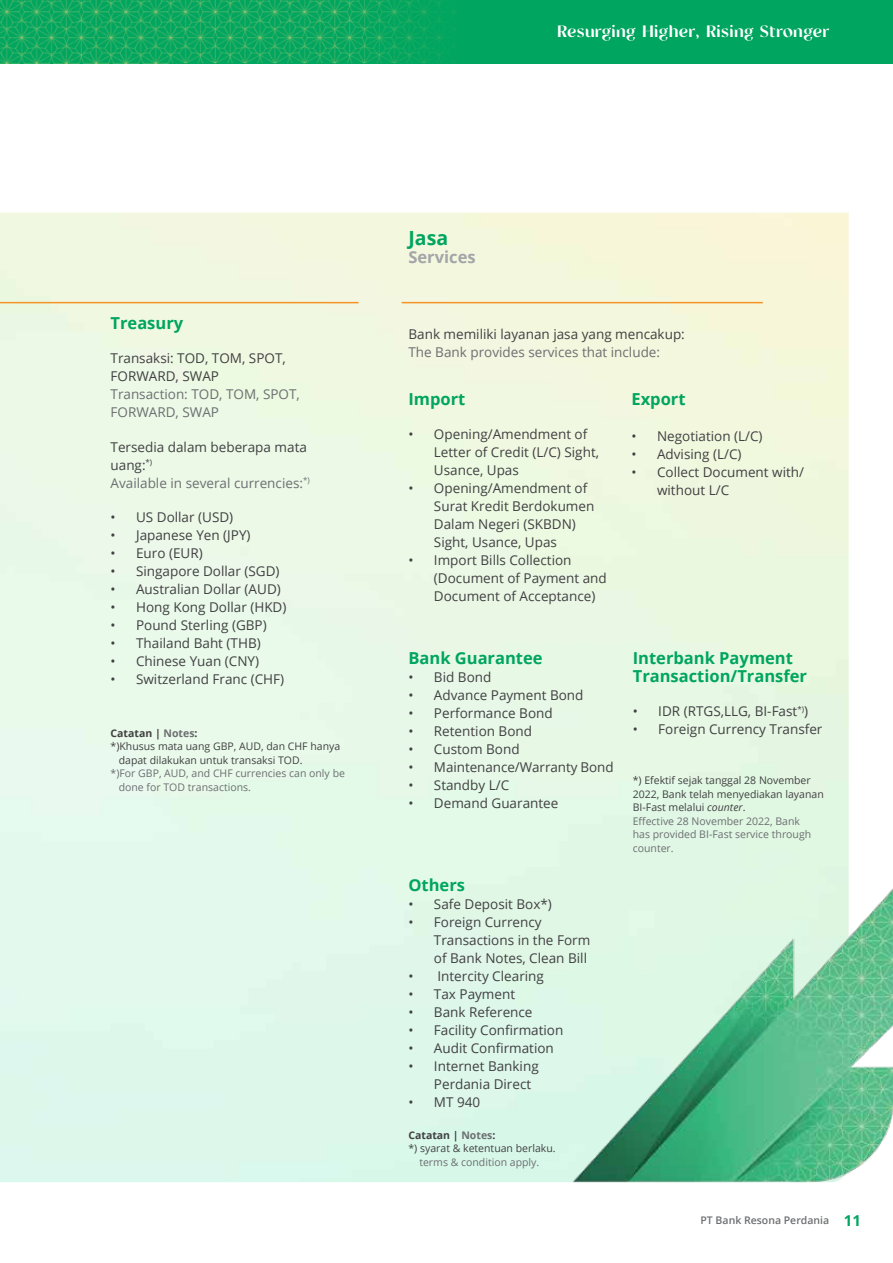
<style>
.page{position:relative;width:893px;height:1263px;background:#fff}
.page>*{position:absolute;margin:0;border:0;box-sizing:border-box;transform-origin:0 0}
.t1{font:700 19.5px "Open Sans";color:#00a55f}
.t2{font:700 16.5px/18px "Open Sans";color:#00a55f}
.t3{font:16.5px "Tangerine";letter-spacing:.02em;color:#fff}
.t4{font:700 16.5px "Open Sans";color:#a3a5a8}
.t5{font:13.5px/18px "Open Sans";color:#414042}
.t6{font:13.5px/18px "Open Sans";color:#6d6e71}
.t7{font:10.5px/13.5px "Open Sans";color:#414042}
.t8{font:10.5px/13.5px "Open Sans";color:#6d6e71}
.t9{font:600 10.5px "Open Sans";color:#6d6e71}
.t10{font:700 10.5px "Open Sans";color:#414042}
.s1{color:#6d6e71}
.s2{font-weight:700}
.s3{font-weight:700;color:#6d6e71}
.s4{font-style:italic}
.s5{font-weight:700;font-size:15px;color:#00a55f}
</style>
<div class="page">
<div style="left:0;top:0;width:893px;height:64px;background:#00a55f"></div>
<img style="left:0;top:0;width:455px;height:64px">
<hr style="left:0;top:302px;width:359px;height:1px;background:#f49427">
<hr style="left:402px;top:302px;width:361px;height:1px;background:#f49427">
<img style="left:557px;top:873px;width:336px;height:309px">
<p class="t3" style="left:557px;top:22px;width:274px">Resurging Higher, Rising Stronger</p>
<p class="t2" style="left:111px;top:314px;width:74px">Treasury</p>
<p class="t5" style="left:111px;top:349px;width:177px">Transaksi: TOD, TOM, SPOT,<br>FORWARD, SWAP</p>
<p class="t6" style="left:111px;top:385px;width:191px">Transaction: TOD, TOM, SPOT,<br>FORWARD, SWAP</p>
<p class="t5" style="left:111px;top:437px;width:201px">Tersedia dalam beberapa mata uang:<sup>*)<br></sup><span class="s1">Available in several currencies:</span><sup>*)</sup></p>
<p class="t5" style="left:111px;top:508px;width:124px">• US Dollar (USD)</p>
<p class="t5" style="left:111px;top:526px;width:142px">• Japanese Yen (JPY)</p>
<p class="t5" style="left:111px;top:544px;width:94px">• Euro (EUR)</p>
<p class="t5" style="left:111px;top:562px;width:170px">• Singapore Dollar (SGD)</p>
<p class="t5" style="left:111px;top:580px;width:172px">• Australian Dollar (AUD)</p>
<p class="t5" style="left:111px;top:598px;width:177px">• Hong Kong Dollar (HKD)</p>
<p class="t5" style="left:111px;top:616px;width:158px">• Pound Sterling (GBP)</p>
<p class="t5" style="left:111px;top:634px;width:152px">• Thailand Baht (THB)</p>
<p class="t5" style="left:111px;top:652px;width:150px">• Chinese Yuan (CNY)</p>
<p class="t5" style="left:111px;top:670px;width:175px">• Switzerland Franc (CHF)</p>
<p class="t10" style="left:111px;top:725px;width:88px">Catatan | <span class="s1">Notes</span>:</p>
<p class="t7" style="left:111px;top:739px;width:231px">*)Khusus mata uang GBP, AUD, dan CHF hanya</p>
<p class="t7" style="left:119px;top:753px;width:185px">dapat dilakukan untuk transaksi TOD.</p>
<p class="t8" style="left:119px;top:766px;width:228px;text-indent:-8px">*)For GBP, AUD, and CHF currencies can only be done for TOD transactions.</p>
<h1 class="t1" style="left:408px;top:224px;width:41px">Jasa</h1>
<p class="t4" style="left:408px;top:245px;width:69px">Services</p>
<p class="t5" style="left:408px;top:324px;width:278px">Bank memiliki layanan jasa yang mencakup:</p>
<p class="t6" style="left:408px;top:342px;width:253px">The Bank provides services that include:</p>
<p class="t2" style="left:408px;top:390px;width:58px">Import</p>
<p class="t5" style="left:434px;top:425px;width:167px;text-indent:-26px">• Opening/Amendment of<br>Letter of Credit (L/C) Sight,<br>Usance, Upas</p>
<p class="t5" style="left:434px;top:479px;width:162px;text-indent:-26px">• Opening/Amendment of<br>Surat Kredit Berdokumen<br>Dalam Negeri (SKBDN)<br>Sight, Usance, Upas</p>
<p class="t5" style="left:434px;top:551px;width:174px;text-indent:-26px">• Import Bills Collection (Document of Payment and<br>Document of Acceptance)</p>
<p class="t2" style="left:631px;top:390px;width:56px">Export</p>
<p class="t5" style="left:631px;top:427px;width:133px">• Negotiation (L/C)</p>
<p class="t5" style="left:631px;top:445px;width:112px">• Advising (L/C)</p>
<p class="t5" style="left:657px;top:463px;width:149px;text-indent:-26px">• Collect Document with/ without L/C</p>
<p class="t2" style="left:408px;top:648px;width:136px">Bank Guarantee</p>
<p class="t5" style="left:408px;top:667px;width:84px">• Bid Bond</p>
<p class="t5" style="left:408px;top:685px;width:177px">• Advance Payment Bond</p>
<p class="t5" style="left:408px;top:703px;width:146px">• Performance Bond</p>
<p class="t5" style="left:408px;top:721px;width:125px">• Retention Bond</p>
<p class="t5" style="left:408px;top:739px;width:113px">• Custom Bond</p>
<p class="t5" style="left:408px;top:757px;width:207px">• Maintenance/Warranty Bond</p>
<p class="t5" style="left:408px;top:775px;width:102px">• Standby L/C</p>
<p class="t5" style="left:408px;top:793px;width:151px">• Demand Guarantee</p>
<p class="t2" style="left:408px;top:876px;width:58px">Others</p>
<p class="t5" style="left:408px;top:895px;width:145px">• Safe Deposit Box*)</p>
<p class="t5" style="left:434px;top:913px;width:158px;text-indent:-26px">• Foreign Currency<br>Transactions in the Form of Bank Notes, Clean Bill</p>
<p class="t5" style="left:408px;top:967px;width:137px">• Intercity Clearing</p>
<p class="t5" style="left:408px;top:985px;width:108px">• Tax Payment</p>
<p class="t5" style="left:408px;top:1003px;width:126px">• Bank Reference</p>
<p class="t5" style="left:408px;top:1021px;width:156px">• Facility Confirmation</p>
<p class="t5" style="left:408px;top:1039px;width:147px">• Audit Confirmation</p>
<p class="t5" style="left:434px;top:1057px;width:106px;text-indent:-26px">• Internet Banking<br>Perdania Direct</p>
<p class="t5" style="left:408px;top:1093px;width:73px">• MT 940</p>
<p class="t7" style="left:408px;top:1128px;width:149px"><span class="s2">Catatan |</span> <span class="s3">Notes</span><span class="s2">:<br></span>*) syarat &amp; ketentuan berlaku.</p>
<p class="t8" style="left:419px;top:1155px;width:121px">terms &amp; condition apply.</p>
<p class="t2" style="left:633px;top:648px;width:176px">Interbank Payment<br>Transaction/Transfer</p>
<p class="t5" style="left:633px;top:702px;width:177px">• IDR (RTGS,LLG, BI-Fast<sup>*)</sup>)</p>
<p class="t5" style="left:633px;top:720px;width:191px">• Foreign Currency Transfer</p>
<p class="t7" style="left:633px;top:773px;width:193px">*) Efektif sejak tanggal 28 November<br>2022, Bank telah menyediakan layanan<br>BI-Fast melalui <span class="s4">counter</span>.<br><span class="s1">Effective 28 November 2022, Bank<br>has provided BI-Fast service through counter.</span></p>
<p class="t9" style="left:700px;top:1213px;width:162px">PT Bank Resona Perdania <span class="s5">11</span></p>
</div>
